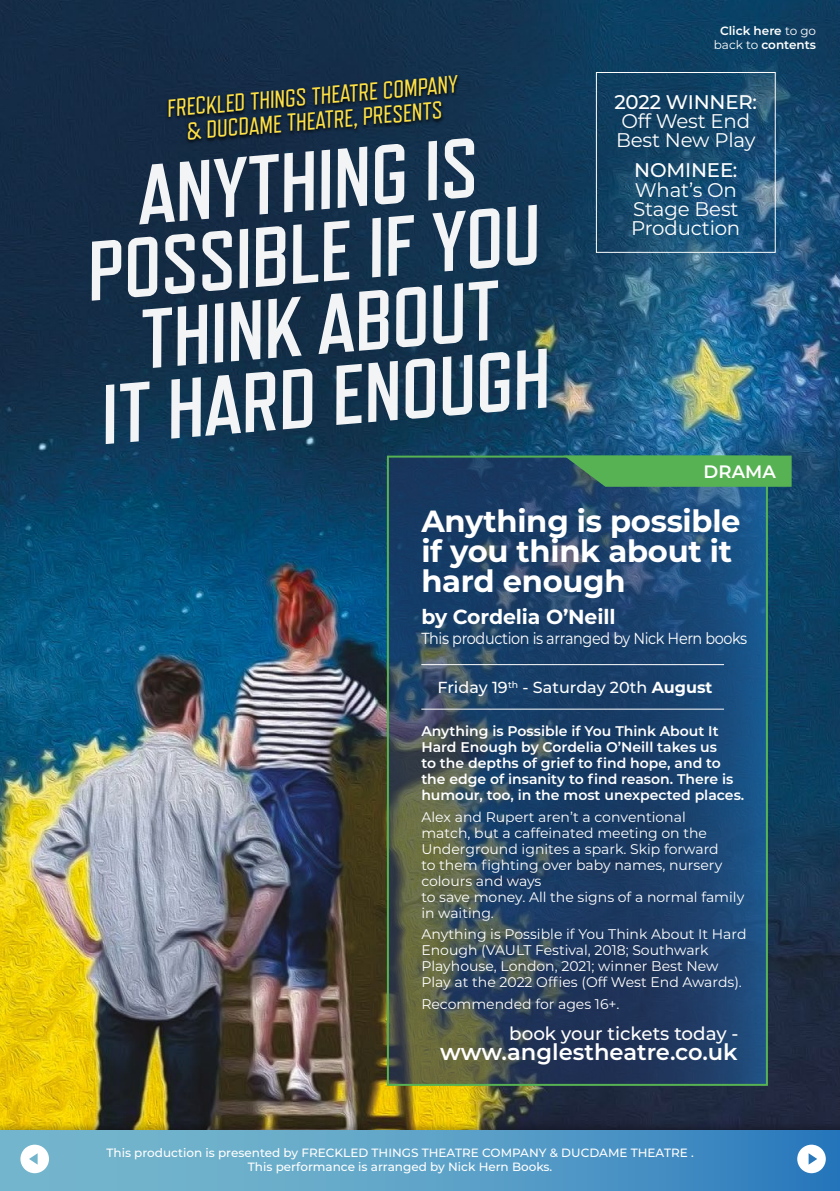
<style>
.page{position:relative;width:840px;height:1191px;background:#fff}
.page>*{position:absolute;margin:0;border:0;box-sizing:border-box;transform-origin:0 0}
.t1{font:700 84px/72px "Refrigerator Deluxe";color:#fff;text-align:center}
.t2{font:700 30.6px/30px "Montserrat";letter-spacing:-.01em;color:#fff}
.t3{font:24.4px/24.6px "Refrigerator Deluxe";color:#fde046;text-align:center}
.t4{font:600 22.6px "Montserrat";color:#fff}
.t5{font:700 20.4px "Montserrat";letter-spacing:-.005em;color:#fff}
.t6{font:19.8px/19.4px "Montserrat";letter-spacing:-.01em;color:#fff}
.t7{font:500 19.8px "Montserrat";letter-spacing:-.01em;color:#fff}
.t8{font:500 18.2px "Montserrat";color:#fff}
.t9{font:600 18px "Montserrat";color:#fff}
.t10{font:16px "Montserrat";letter-spacing:-.025em;color:#fff;scale:.9 1}
.t11{font:500 16px "Montserrat";color:#fff}
.t12{font:14px/16px "Montserrat";color:#fff}
.t13{font:600 14px/16px "Montserrat";color:#fff}
.t14{font:500 12px/14px "Montserrat";color:#fff;text-align:center}
.t15{font:600 12px/14px "Montserrat";color:#fff;text-align:center}
.s1{font-weight:400}
.s2{font-weight:700}
</style>
<div class="page">
<img style="left:0;top:0;width:839px;height:1121px">
<div style="left:0;top:1121px;width:839px;height:70px;background:#000;opacity:.25"></div>
<div style="left:0;top:1130px;width:839px;height:61px;background:linear-gradient(to right,#80c0cf,#327fbf)"></div>
<svg style="left:389px;top:458px;width:375px;height:624px;background:#254565"></svg>
<div style="left:386px;top:455px;width:381px;height:630px;border:2px solid #57b253"></div>
<svg style="left:563px;top:455px;width:228px;height:32px;background:#52a655"></svg>
<hr style="left:421px;top:664px;width:302px;height:1px;background:#fff">
<hr style="left:421px;top:709px;width:302px;height:1px;background:#fff">
<svg style="left:165px;top:74px;width:295px;height:70px;background:#10243a"></svg>
<div style="left:595px;top:72px;width:180px;height:181px;border:1px solid #fff"></div>
<svg style="left:796px;top:1144px;width:29px;height:29px"></svg>
<svg style="left:20px;top:1144px;width:29px;height:29px"></svg>
<h3 class="t3" style="left:166px;top:97px;width:293px;rotate:-5deg">FRECKLED THINGS THEATRE COMPANY &amp; DUCDAME THEATRE, PRESENTS</h3>
<h1 class="t1" style="left:76px;top:165px;width:456px;rotate:-5deg">ANYTHING IS<br>POSSIBLE IF YOU<br>THINK ABOUT<br>IT HARD ENOUGH</h1>
<p class="t15" style="left:713px;top:23px;width:104px">Click here <span class="s1">to go back to</span> contents</p>
<h3 class="t7" style="left:614px;top:88px;width:144px">2022 WINNER:</h3>
<h3 class="t6" style="left:615px;top:111px;width:141px">Off West End<br>Best New Play</h3>
<h3 class="t7" style="left:634px;top:156px;width:105px">NOMINEE:</h3>
<h3 class="t6" style="left:631px;top:179px;width:110px">What’s On<br>Stage Best<br>Production</h3>
<p class="t9" style="left:703px;top:459px;width:74px">DRAMA</p>
<h2 class="t2" style="left:421px;top:505px;width:320px">Anything is possible if you think about it hard enough</h2>
<h3 class="t5" style="left:421px;top:601px;width:196px">by Cordelia O’Neill</h3>
<p class="t10" style="left:421px;top:627px;width:363px">This production is arranged by Nick Hern books</p>
<p class="t11" style="left:437px;top:676px;width:276px">Friday 19<sup>th</sup> - Saturday 20th <span class="s2">August</span></p>
<p class="t13" style="left:421px;top:722px;width:324px">Anything is Possible if You Think About It Hard Enough by Cordelia O’Neill takes us<br>to the depths of grief to find hope, and to the edge of insanity to find reason. There is humour, too, in the most unexpected places.</p>
<p class="t12" style="left:421px;top:808px;width:324px">Alex and Rupert aren’t a conventional<br>match, but a caffeinated meeting on the Underground ignites a spark. Skip forward<br>to them fighting over baby names, nursery colours and ways<br>to save money. All the signs of a normal family in waiting.</p>
<p class="t12" style="left:421px;top:926px;width:326px">Anything is Possible if You Think About It Hard Enough (VAULT Festival, 2018; Southwark Playhouse, London, 2021; winner Best New Play at the 2022 Offies (Off West End Awards).</p>
<p class="t12" style="left:421px;top:995px;width:200px">Recommended for ages 16+.</p>
<h3 class="t8" style="left:509px;top:1020px;width:231px">book your tickets today -</h3>
<h3 class="t4" style="left:440px;top:1036px;width:299px">www.anglestheatre.co.uk</h3>
<p class="t14" style="left:106px;top:1144px;width:588px">This production is presented by FRECKLED THINGS THEATRE COMPANY &amp; DUCDAME THEATRE .<br>This performance is arranged by Nick Hern Books.</p>
</div>
